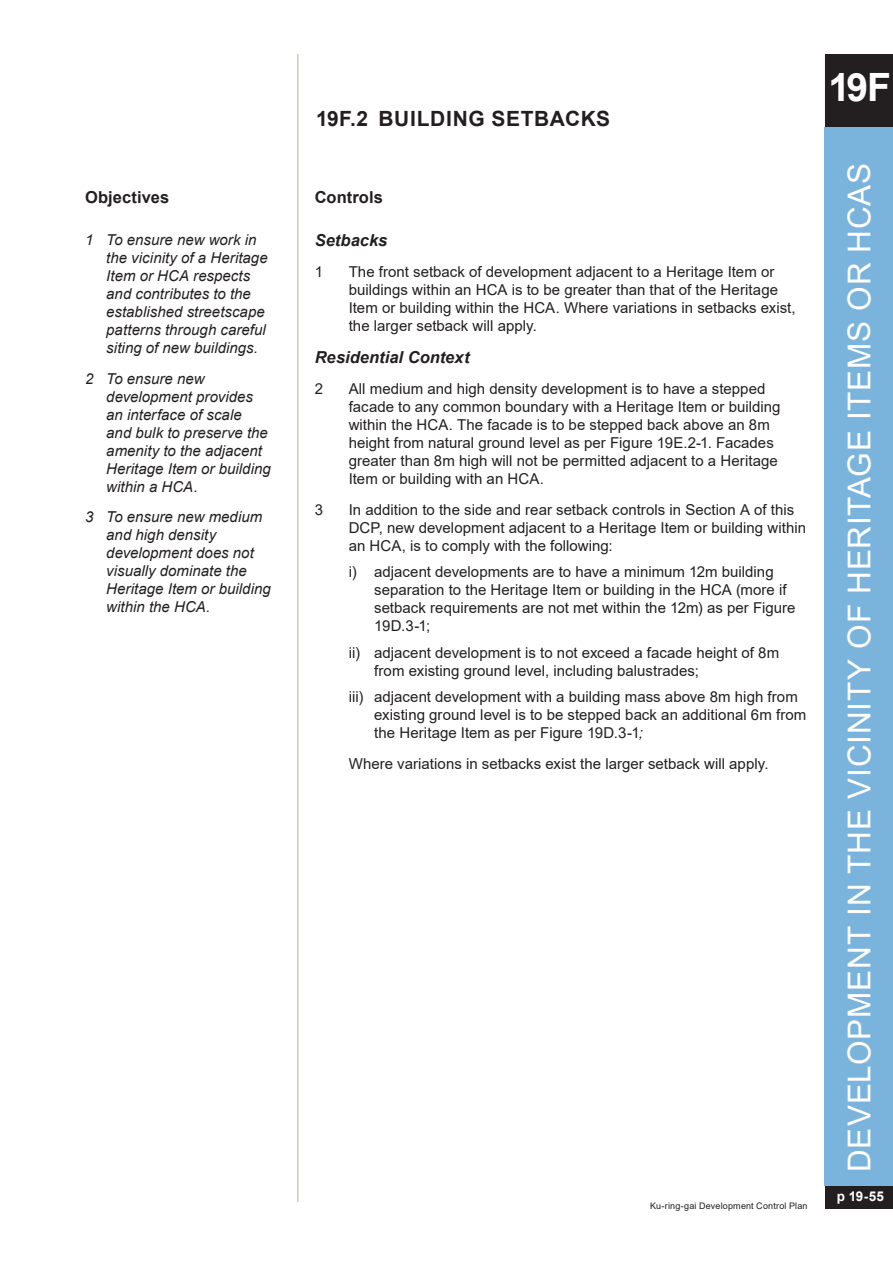
<style>
.page{position:relative;width:893px;height:1263px;background:#fff}
.page>*{position:absolute;margin:0;border:0;box-sizing:border-box;transform-origin:0 0}
._5ai__chapter_no_pages{font:700 39px "Arial";color:#fff}
._5b__Side_bar{font:31.5px "Arial";letter-spacing:.03em;color:#fff}
.t1{font:700 21px "Arial";letter-spacing:.025em;color:#231f20}
._2a__title_heading{font:700 16.5px "Arial";letter-spacing:.005em;color:#231f20}
._1ai_body_left{font:italic 700 16.5px "Arial";letter-spacing:.005em;color:#231f20}
._1c__body_subheading_italic{font:italic 700 16.5px "Arial";letter-spacing:.005em;color:#231f20}
._1ai_body_left-2{font:15px/18px "Arial";color:#231f20}
.t2{font:italic 15px/18px "Arial";color:#231f20}
._4b__footer_number-page{font:700 13.5px "Arial";color:#fff}
._4a__footer{font:9px "Arial";letter-spacing:.02em;color:#231f20}
.s1{font-style:italic}
</style>
<div class="page">
<div style="left:825px;top:54px;width:68px;height:74px;background:#231f20"></div>
<div style="left:825px;top:1186px;width:68px;height:23px;background:#231f20"></div>
<div style="left:825px;top:128px;width:68px;height:1058px;background:#7ab4dd"></div>
<hr style="left:298px;top:54px;width:1px;height:1148px;background:#b6b491">
<p class="t1" style="left:316px;top:104px;width:296px">19F.2 BUILDING SETBACKS</p>
<p class="_2a__title_heading" style="left:85px;top:186px;width:86px">Objectives</p>
<p class="_2a__title_heading" style="left:315px;top:186px;width:70px">Controls</p>
<p class="_1c__body_subheading_italic" style="left:315px;top:229px;width:74px">Setbacks</p>
<p class="_1ai_body_left-2" style="left:315px;top:262px;width:10px">1</p>
<p class="_1ai_body_left-2" style="left:349px;top:262px;width:449px">The front setback of development adjacent to a Heritage Item or buildings within an HCA is to be greater than that of the Heritage Item or building within the HCA. Where variations in setbacks exist, the larger setback will apply.</p>
<p class="_1ai_body_left" style="left:315px;top:346px;width:156px">Residential Context</p>
<p class="_1ai_body_left-2" style="left:315px;top:380px;width:10px">2</p>
<p class="_1ai_body_left-2" style="left:349px;top:380px;width:433px">All medium and high density development is to have a stepped facade to any common boundary with a Heritage Item or building within the HCA. The facade is to be stepped back above an 8m height from natural ground level as per Figure 19E.2-1. Facades greater than 8m high will not be permitted adjacent to a Heritage Item or building with an HCA.</p>
<p class="_1ai_body_left-2" style="left:315px;top:500px;width:10px">3</p>
<p class="_1ai_body_left-2" style="left:349px;top:500px;width:459px">In addition to the side and rear setback controls in Section A of this<br>DCP, new development adjacent to a Heritage Item or building within an HCA, is to comply with the following:</p>
<p class="_1ai_body_left-2" style="left:374px;top:563px;width:423px;text-indent:-26px">i) adjacent developments are to have a minimum 12m building separation to the Heritage Item or building in the HCA (more if setback requirements are not met within the 12m) as per Figure 19D.3-1;</p>
<p class="_1ai_body_left-2" style="left:374px;top:643px;width:406px;text-indent:-26px">ii) adjacent development is to not exceed a facade height of 8m from existing ground level, including balustrades;</p>
<p class="_1ai_body_left-2" style="left:374px;top:688px;width:434px;text-indent:-26px">iii) adjacent development with a building mass above 8m high from existing ground level is to be stepped back an additional 6m from the Heritage Item as per Figure 19D.3-1<span class="s1">;</span></p>
<p class="_1ai_body_left-2" style="left:349px;top:755px;width:421px">Where variations in setbacks exist the larger setback will apply.</p>
<p class="t2" style="left:106px;top:231px;width:163px;text-indent:-21px">1 To ensure new work in the vicinity of a Heritage<br>Item or HCA respects and contributes to the established streetscape patterns through careful siting of new buildings.</p>
<p class="t2" style="left:106px;top:369px;width:166px;text-indent:-21px">2 To ensure new development provides an interface of scale<br>and bulk to preserve the amenity to the adjacent<br>Heritage Item or building within a HCA.</p>
<p class="t2" style="left:106px;top:508px;width:166px;text-indent:-21px">3 To ensure new medium and high density development does not visually dominate the<br>Heritage Item or building within the HCA.</p>
<p class="_4a__footer" style="left:650px;top:1199px;width:159px">Ku-ring-gai Development Control Plan</p>
<p class="_5ai__chapter_no_pages" style="left:828px;top:60px;width:64px">19F</p>
<p class="_5b__Side_bar" style="left:838px;top:1172px;width:1011px;rotate:-90deg">DEVELOPMENT IN THE VICINITY OF HERITAGE ITEMS OR HCAS</p>
<p class="_4b__footer_number-page" style="left:837px;top:1187px;width:49px">p 19-55</p>
</div>
